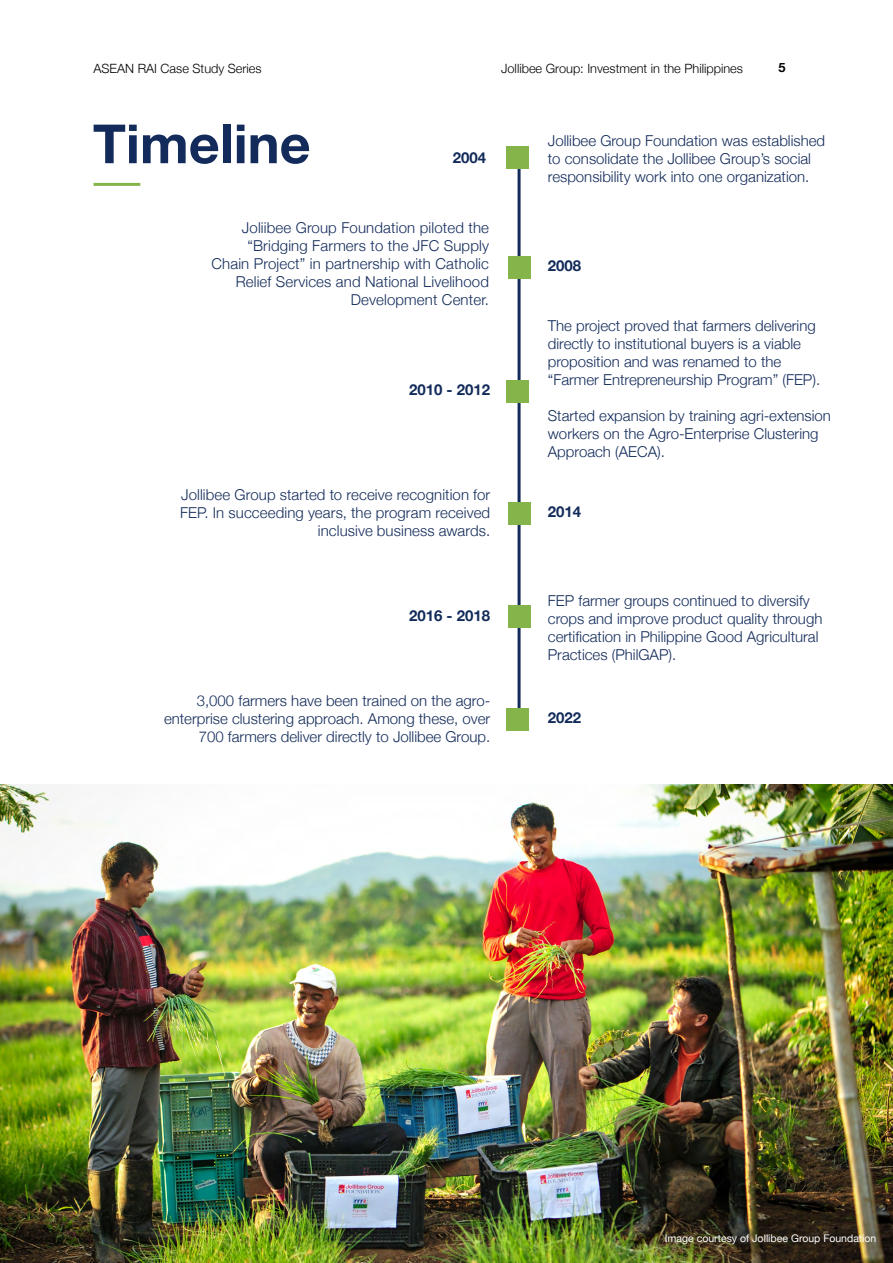
<style>
.page{position:relative;width:893px;height:1263px;background:#fff}
.page>*{position:absolute;margin:0;border:0;box-sizing:border-box;transform-origin:0 0}
.t1{font:700 54px "Helvetica Neue";color:#132b5a}
.t2{font:300 15px/18px "Helvetica Neue";color:#132b5a}
.t3{font:700 15px "Helvetica Neue";color:#132b5a}
.t4{font:300 12.75px "Helvetica Neue";color:#000}
.t5{font:700 12.75px "Helvetica Neue";color:#000}
.t6{font:10.5px "Helvetica Neue";color:#fff}
</style>
<div class="page">
<hr style="left:94px;top:183px;width:46px;height:3px;background:#85b54a">
<hr style="left:518px;top:151px;width:3px;height:568px;background:#132b5a">
<div style="left:506px;top:147px;width:23px;height:22px;background:#85b54a"></div>
<div style="left:508px;top:257px;width:22px;height:22px;background:#85b54a"></div>
<div style="left:506px;top:380px;width:23px;height:22px;background:#85b54a"></div>
<div style="left:508px;top:502px;width:22px;height:22px;background:#85b54a"></div>
<div style="left:508px;top:605px;width:22px;height:22px;background:#85b54a"></div>
<div style="left:506px;top:708px;width:23px;height:23px;background:#85b54a"></div>
<img style="left:0;top:784px;width:893px;height:479px">
<p class="t4" style="left:94px;top:58px;width:170px">ASEAN RAI Case Study Series</p>
<p class="t4" style="left:501px;top:58px;width:243px">Jollibee Group: Investment in the Philippines</p>
<p class="t5" style="left:778px;top:58px;width:9px">5</p>
<h1 class="t1" style="left:93px;top:102px;width:219px">Timeline</h1>
<p class="t3" style="left:453px;top:145px;width:35px">2004</p>
<p class="t2" style="left:212px;top:217px;width:279px;text-align:right">Joliibee Group Foundation piloted the “Bridging Farmers to the JFC Supply Chain Project” in partnership with Catholic Relief Services and National Livelihood Development Center.</p>
<p class="t3" style="left:409px;top:378px;width:83px">2010 - 2012</p>
<p class="t2" style="left:180px;top:485px;width:312px;text-align:right">Jollibee Group started to receive recognition for<br>FEP. In succeeding years, the program received inclusive business awards.</p>
<p class="t3" style="left:409px;top:604px;width:83px">2016 - 2018</p>
<p class="t2" style="left:164px;top:691px;width:328px;text-align:right">3,000 farmers have been trained on the agro&shy;enterprise clustering approach. Among these, over<br>700 farmers deliver directly to Jollibee Group.</p>
<p class="t2" style="left:548px;top:131px;width:279px">Jollibee Group Foundation was established to consolidate the Jollibee Group’s social responsibility work into one organization.</p>
<p class="t3" style="left:548px;top:254px;width:35px">2008</p>
<p class="t2" style="left:548px;top:315px;width:274px">The project proved that farmers delivering directly to institutional buyers is a viable proposition and was renamed to the “Farmer Entrepreneurship Program” (FEP).</p>
<p class="t2" style="left:548px;top:405px;width:285px">Started expansion by training agri-extension workers on the Agro-Enterprise Clustering<br>Approach (AECA).</p>
<p class="t3" style="left:548px;top:500px;width:35px">2014</p>
<p class="t2" style="left:548px;top:590px;width:276px">FEP farmer groups continued to diversify crops and improve product quality through certification in Philippine Good Agricultural Practices (PhilGAP).</p>
<p class="t3" style="left:548px;top:706px;width:35px">2022</p>
<p class="t6" style="left:665px;top:1230px;width:213px">Image courtesy of Jollibee Group Foundation</p>
</div>
